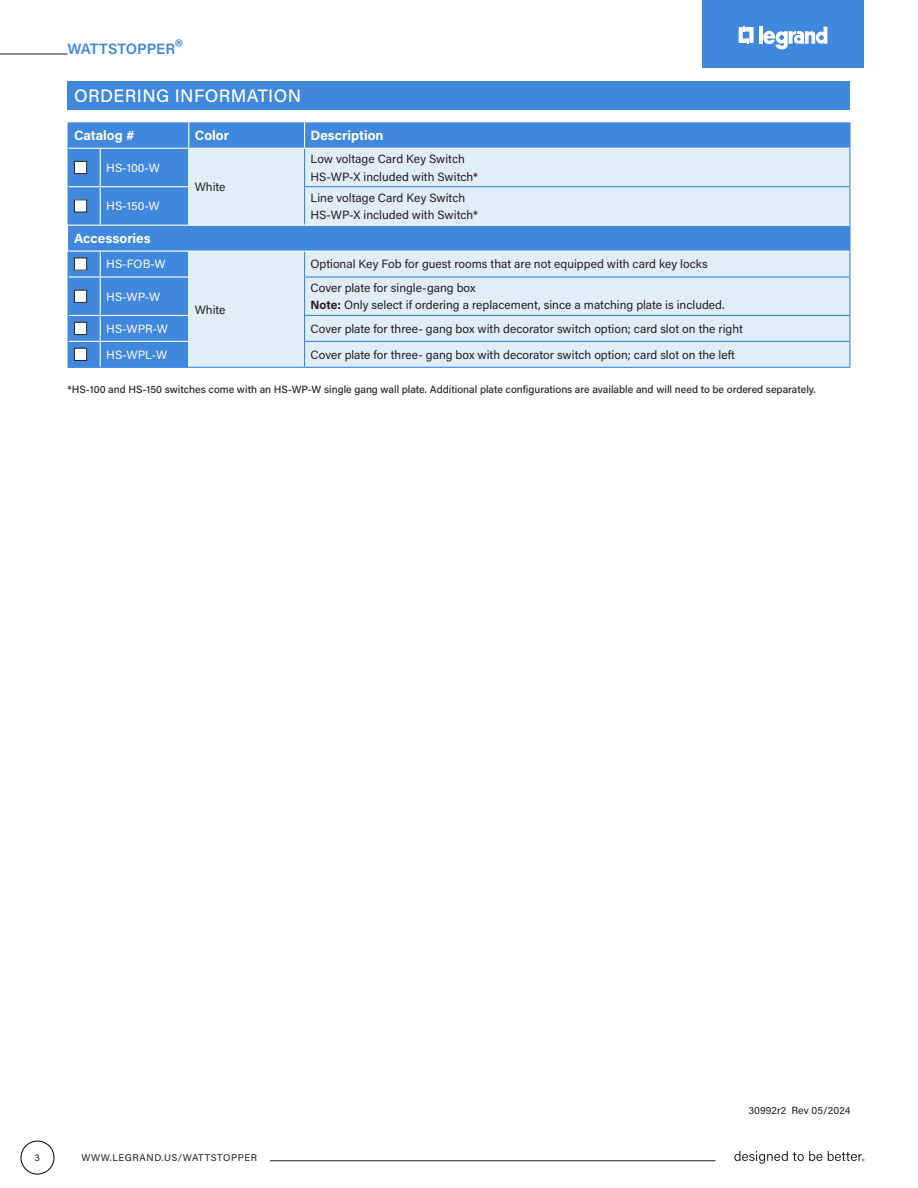
<style>
.page{position:relative;width:918px;height:1188px;background:#fff}
.page>*{position:absolute;margin:0;border:0;box-sizing:border-box;transform-origin:0 0}
.Main_Header{font:500 18px "Acumin Pro";letter-spacing:.02em;color:#fff}
.t1{font:600 15px "Acumin Pro";letter-spacing:-.005em;color:#4087de}
.Table_Head{font:700 13.5px "Acumin Pro";color:#fff}
.Table_Text{font:12px "Acumin Pro";color:#231f20}
.Table_Text_White{font:12px "Acumin Pro";color:#fff}
.Product_Notes{font:500 10.5px "Acumin Pro";color:#231f20}
.Part-Rev_No{font:10.5px "Acumin Pro";color:#231f20}
.t2{font:9.75px "Acumin Pro";letter-spacing:.06em;color:#231f20}
.s1{font-size:21px}
.s2{font-weight:700}
</style>
<div class="page">
<svg style="left:734px;top:1151px;width:88px;height:13px"></svg>
<svg style="left:828px;top:1151px;width:36px;height:10px"></svg>
<div style="left:21px;top:1141px;width:33px;height:33px;border:1px solid #000;border-radius:50%"></div>
<div style="left:702px;top:0;width:162px;height:68px;background:#4087de"></div>
<svg style="left:739px;top:26px;width:15px;height:18px"></svg>
<hr style="left:759px;top:27px;width:4px;height:17px;background:#fff">
<svg style="left:763px;top:27px;width:64px;height:23px"></svg>
<hr style="left:270px;top:1161px;width:446px;height:1px;background:#231f20">
<hr style="left:0;top:54px;width:68px;height:1px;background:#231f20">
<div style="left:68px;top:122px;width:781px;height:245px;background:#4087de"></div>
<svg style="left:189px;top:149px;width:660px;height:218px;background:#cee0f6"></svg>
<svg style="left:849px;top:122px;width:1px;height:26px"></svg>
<hr style="left:305px;top:148px;width:544px;height:1px;background:#fff">
<hr style="left:304px;top:149px;width:1px;height:37px;background:#4087de">
<hr style="left:849px;top:148px;width:1px;height:38px;background:#4087de">
<hr style="left:304px;top:278px;width:1px;height:37px;background:#4087de">
<hr style="left:849px;top:278px;width:1px;height:37px;background:#4087de">
<svg style="left:304px;top:316px;width:1px;height:51px"></svg>
<svg style="left:849px;top:316px;width:1px;height:51px"></svg>
<hr style="left:304px;top:276px;width:546px;height:2px;background:#4087de">
<hr style="left:304px;top:315px;width:546px;height:1px;background:#4087de">
<hr style="left:304px;top:341px;width:546px;height:1px;background:#4087de">
<hr style="left:305px;top:367px;width:545px;height:1px;background:#4087de">
<svg style="left:304px;top:122px;width:1px;height:26px"></svg>
<hr style="left:189px;top:148px;width:116px;height:1px;background:#fff">
<svg style="left:68px;top:122px;width:1px;height:26px"></svg>
<svg style="left:188px;top:122px;width:1px;height:26px"></svg>
<hr style="left:69px;top:148px;width:31px;height:1px;background:#fff">
<hr style="left:100px;top:148px;width:89px;height:1px;background:#fff">
<hr style="left:68px;top:148px;width:1px;height:39px;background:#4087de">
<hr style="left:68px;top:187px;width:1px;height:38px;background:#4087de">
<hr style="left:100px;top:149px;width:1px;height:37px;background:#fff">
<hr style="left:188px;top:149px;width:1px;height:37px;background:#fff">
<hr style="left:69px;top:186px;width:31px;height:1px;background:#fff">
<hr style="left:100px;top:186px;width:89px;height:1px;background:#fff">
<hr style="left:100px;top:187px;width:1px;height:38px;background:#fff">
<hr style="left:188px;top:187px;width:1px;height:38px;background:#fff">
<hr style="left:68px;top:225px;width:32px;height:1px;background:#fff">
<hr style="left:100px;top:225px;width:89px;height:1px;background:#fff">
<hr style="left:189px;top:225px;width:116px;height:1px;background:#fff">
<hr style="left:304px;top:186px;width:546px;height:1px;background:#4087de">
<hr style="left:304px;top:187px;width:1px;height:38px;background:#4087de">
<hr style="left:849px;top:187px;width:1px;height:38px;background:#4087de">
<hr style="left:305px;top:225px;width:544px;height:1px;background:#fff">
<hr style="left:189px;top:251px;width:116px;height:1px;background:#fff">
<hr style="left:305px;top:251px;width:544px;height:1px;background:#fff">
<svg style="left:304px;top:252px;width:1px;height:24px"></svg>
<svg style="left:849px;top:225px;width:1px;height:51px"></svg>
<hr style="left:189px;top:367px;width:116px;height:1px;background:#4087de">
<hr style="left:68px;top:251px;width:32px;height:1px;background:#fff">
<hr style="left:100px;top:251px;width:89px;height:1px;background:#fff">
<svg style="left:100px;top:252px;width:1px;height:24px"></svg>
<svg style="left:188px;top:252px;width:1px;height:24px"></svg>
<hr style="left:69px;top:276px;width:31px;height:2px;background:#fff">
<hr style="left:100px;top:276px;width:89px;height:2px;background:#fff">
<hr style="left:100px;top:278px;width:1px;height:37px;background:#fff">
<hr style="left:188px;top:278px;width:1px;height:37px;background:#fff">
<hr style="left:69px;top:315px;width:31px;height:1px;background:#fff">
<hr style="left:100px;top:315px;width:89px;height:1px;background:#fff">
<hr style="left:69px;top:341px;width:31px;height:1px;background:#fff">
<hr style="left:100px;top:341px;width:89px;height:1px;background:#fff">
<svg style="left:100px;top:316px;width:1px;height:51px"></svg>
<svg style="left:188px;top:316px;width:1px;height:51px"></svg>
<svg style="left:68px;top:252px;width:1px;height:25px"></svg>
<hr style="left:68px;top:277px;width:1px;height:38px;background:#4087de">
<svg style="left:68px;top:315px;width:1px;height:52px"></svg>
<hr style="left:68px;top:367px;width:32px;height:1px;background:#4087de">
<hr style="left:100px;top:367px;width:89px;height:1px;background:#4087de">
<div style="left:74px;top:161px;width:13px;height:13px;background:#fff"></div>
<div style="left:74px;top:161px;width:13px;height:13px;border:1px solid #231f20"></div>
<div style="left:74px;top:200px;width:13px;height:12px;background:#fff"></div>
<div style="left:74px;top:199px;width:13px;height:13px;border:1px solid #231f20"></div>
<div style="left:74px;top:258px;width:13px;height:12px;background:#fff"></div>
<div style="left:74px;top:258px;width:13px;height:13px;border:1px solid #231f20"></div>
<div style="left:74px;top:290px;width:13px;height:12px;background:#fff"></div>
<div style="left:74px;top:290px;width:13px;height:13px;border:1px solid #231f20"></div>
<div style="left:74px;top:322px;width:13px;height:13px;background:#fff"></div>
<div style="left:74px;top:322px;width:13px;height:13px;border:1px solid #231f20"></div>
<div style="left:74px;top:348px;width:13px;height:12px;background:#fff"></div>
<div style="left:74px;top:348px;width:13px;height:13px;border:1px solid #231f20"></div>
<div style="left:68px;top:82px;width:782px;height:28px;background:#4087de"></div>
<p class="t1" style="left:68px;top:38px;width:117px">WATTSTOPPER<span class="s1">®</span></p>
<p class="Main_Header" style="left:74px;top:83px;width:228px">ORDERING INFORMATION</p>
<p class="Table_Head" style="left:74px;top:126px;width:62px">Catalog #</p>
<p class="Table_Head" style="left:195px;top:126px;width:36px">Color</p>
<p class="Table_Head" style="left:311px;top:126px;width:74px">Description</p>
<p class="Table_Text_White" style="left:106px;top:159px;width:55px">HS-100-W</p>
<p class="Table_Text" style="left:195px;top:179px;width:32px">White</p>
<p class="Table_Text" style="left:311px;top:151px;width:156px">Low voltage Card Key Switch</p>
<p class="Table_Text" style="left:311px;top:168px;width:169px">HS-WP-X included with Switch*</p>
<p class="Table_Text" style="left:311px;top:189px;width:156px">Line voltage Card Key Switch</p>
<p class="Table_Text" style="left:311px;top:207px;width:169px">HS-WP-X included with Switch*</p>
<p class="Table_Text_White" style="left:106px;top:198px;width:55px">HS-150-W</p>
<p class="Table_Head" style="left:74px;top:229px;width:78px">Accessories</p>
<p class="Table_Text_White" style="left:106px;top:256px;width:61px">HS-FOB-W</p>
<p class="Table_Text_White" style="left:106px;top:288px;width:56px">HS-WP-W</p>
<p class="Table_Text" style="left:195px;top:301px;width:32px">White</p>
<p class="Table_Text" style="left:311px;top:256px;width:399px">Optional Key Fob for guest rooms that are not equipped with card key locks</p>
<p class="Table_Text" style="left:311px;top:279px;width:167px">Cover plate for single-gang box</p>
<p class="Table_Text" style="left:311px;top:297px;width:415px"><span class="s2">Note:</span> Only select if ordering a replacement, since a matching plate is included.</p>
<p class="Table_Text_White" style="left:106px;top:320px;width:63px">HS-WPR-W</p>
<p class="Table_Text" style="left:311px;top:320px;width:434px">Cover plate for three- gang box with decorator switch option; card slot on the right</p>
<p class="Table_Text_White" style="left:106px;top:346px;width:63px">HS-WPL-W</p>
<p class="Table_Text" style="left:311px;top:346px;width:426px">Cover plate for three- gang box with decorator switch option; card slot on the left</p>
<p class="Product_Notes" style="left:68px;top:382px;width:750px">*HS-100 and HS-150 switches come with an HS-WP-W single gang wall plate. Additional plate configurations are available and will need to be ordered separately.</p>
<p class="t2" style="left:34px;top:1151px;width:7px">3</p>
<p class="t2" style="left:81px;top:1151px;width:177px">WWW.LEGRAND.US/WATTSTOPPER</p>
<p class="Part-Rev_No" style="left:748px;top:1103px;width:104px">30992r2 Rev 05/2024</p>
</div>
